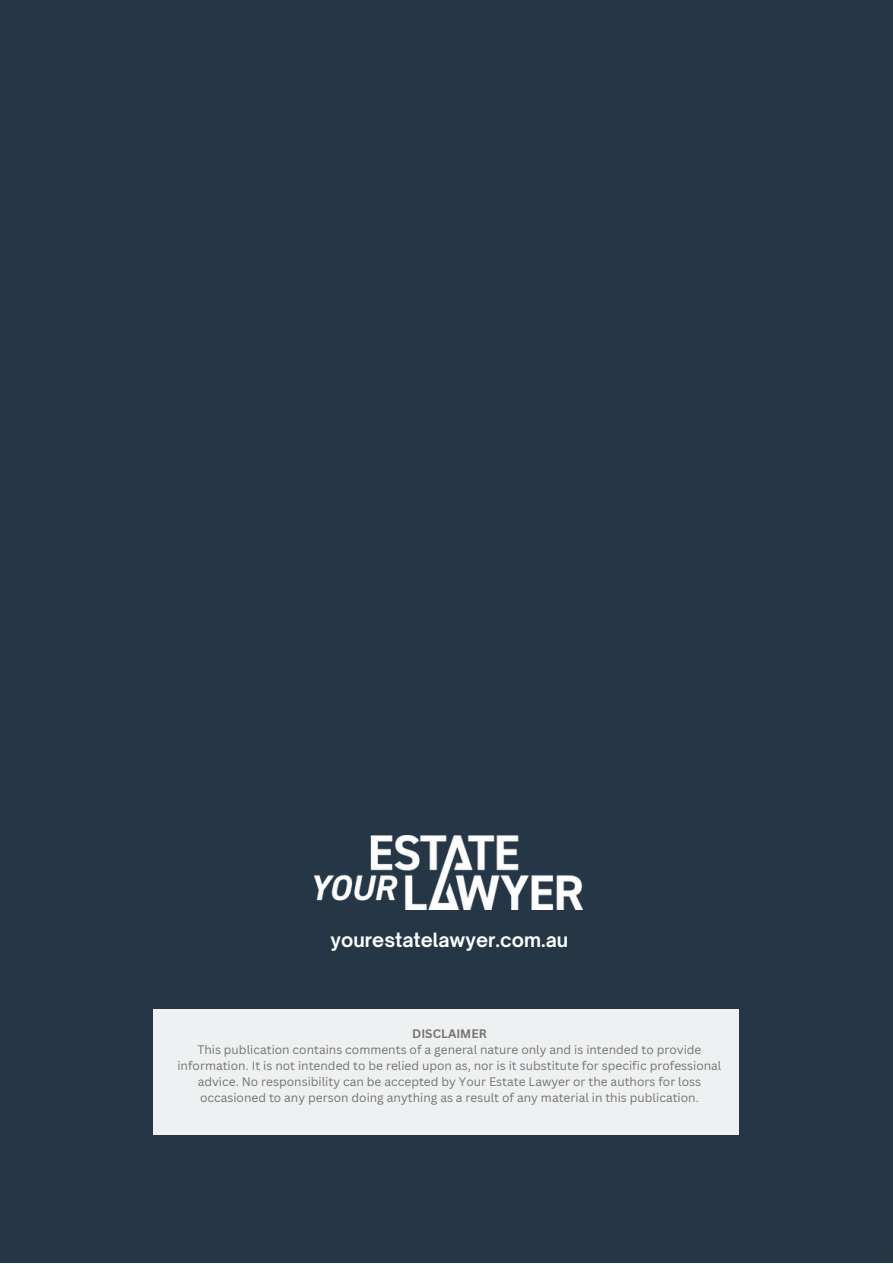
<style>
.page{position:relative;width:893px;height:1264px;background:#fff}
.page>*{position:absolute;margin:0;border:0;box-sizing:border-box;transform-origin:0 0}
.t1{font:700 18.9px "Open Sauce One";color:#fff}
.t2{font:12px/16px "Canva Sans";color:#737373;text-align:center}
.t3{font:700 12px "Canva Sans";color:#737373}
</style>
<div class="page">
<div style="left:0;top:0;width:892px;height:1262px;background:#253646"></div>
<div style="left:153px;top:1009px;width:585px;height:125px;background:#eef0f1"></div>
<img style="left:315px;top:835px;width:268px;height:74px">
<h1 class="t1" style="left:330px;top:927px;width:239px">yourestatelawyer.com.au</h1>
<p class="t3" style="left:412px;top:1026px;width:76px">DISCLAIMER</p>
<p class="t2" style="left:177px;top:1041px;width:545px">This publication contains comments of a general nature only and is intended to provide information. It is not intended to be relied upon as, nor is it substitute for specific professional advice. No responsibility can be accepted by Your Estate Lawyer or the authors for loss occasioned to any person doing anything as a result of any material in this publication.</p>
</div>
